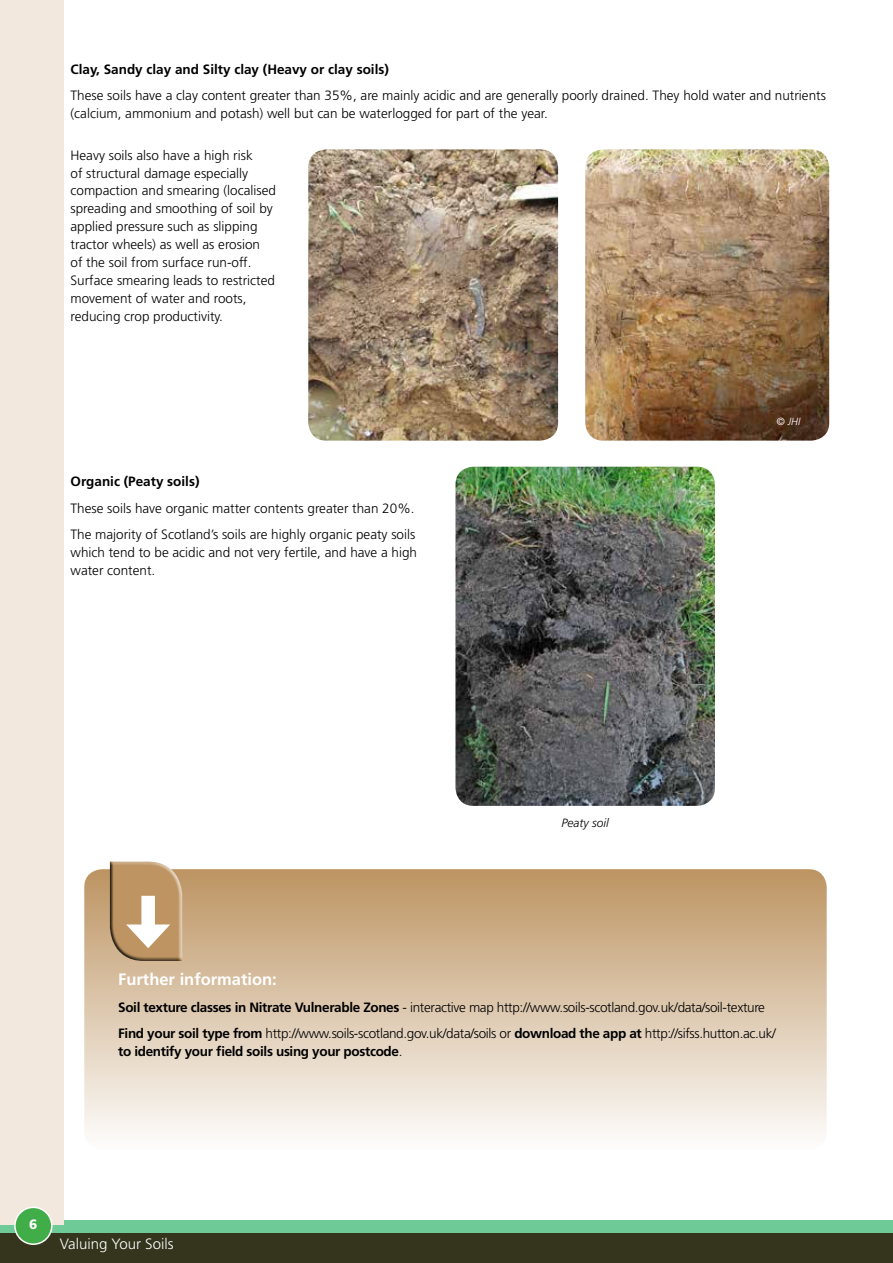
<style>
.page{position:relative;width:893px;height:1263px;background:#fff}
.page>*{position:absolute;margin:0;border:0;box-sizing:border-box;transform-origin:0 0}
.t1{font:700 16.5px "Frutiger LT Std";color:#fff}
.t2{font:300 15px "Frutiger LT Std";color:#fff}
.t3{font:300 13.5px/18px "Frutiger LT Std";color:#000}
.t4{font:300 13.5px/26.5px "Frutiger LT Std";letter-spacing:-.025em;color:#000}
.t5{font:700 13.5px "Frutiger LT Std";color:#000}
.t6{font:700 13.5px "Frutiger LT Std";letter-spacing:-.025em;color:#000}
.t7{font:900 13.5px "Frutiger LT Std";color:#fff}
.t8{font:italic 300 12px "Frutiger LT Std";color:#000}
.t9{font:italic 300 10.35px "Frutiger LT Std";color:#fff}
.s1{font-weight:700}
.s2{font-weight:300}
</style>
<div class="page">
<div style="left:0;top:1233px;width:893px;height:30px;background:#34351c"></div>
<div style="left:0;top:1220px;width:893px;height:13px;background:#6ecb98"></div>
<div style="left:0;top:0;width:63px;height:1225px;background:#f2e8de"></div>
<div style="left:15px;top:1207px;width:37px;height:37px;background:#41ad49;border-radius:50%"></div>
<div style="left:14px;top:1206px;width:39px;height:39px;border:2px solid #fff;border-radius:50%"></div>
<div style="left:84px;top:869px;width:743px;height:280px;background:linear-gradient(to bottom,#bd9462,#fdfcfb);border-radius:18px"></div>
<div style="left:110px;top:857px;width:77px;height:108px;background:#fff;opacity:.75"></div>
<div style="left:110px;top:858px;width:75px;height:108px;background:#000;opacity:.75"></div>
<svg style="left:110px;top:861px;width:72px;height:100px;background:#c2a27b"></svg>
<img style="left:455px;top:467px;width:260px;height:339px">
<img style="left:308px;top:149px;width:250px;height:292px">
<img style="left:585px;top:149px;width:244px;height:292px">
<p class="t5" style="left:71px;top:61px;width:320px">Clay, Sandy clay and Silty clay (Heavy or clay soils)</p>
<p class="t3" style="left:71px;top:87px;width:757px">These soils have a clay content greater than 35%, are mainly acidic and are generally poorly drained. They hold water and nutrients (calcium, ammonium and potash) well but can be waterlogged for part of the year.</p>
<p class="t3" style="left:71px;top:146px;width:207px">Heavy soils also have a high risk<br>of structural damage especially compaction and smearing (localised spreading and smoothing of soil by applied pressure such as slipping tractor wheels) as well as erosion<br>of the soil from surface run-off.<br>Surface smearing leads to restricted movement of water and roots, reducing crop productivity.</p>
<p class="t5" style="left:71px;top:474px;width:131px">Organic (Peaty soils)</p>
<p class="t3" style="left:71px;top:495px;width:346px;line-height:26.5px">These soils have organic matter contents greater than 20%.<br>The majority of Scotland’s soils are highly organic peaty soils</p>
<p class="t3" style="left:71px;top:544px;width:348px">which tend to be acidic and not very fertile, and have a high water content.</p>
<p class="t9" style="left:776px;top:415px;width:25px">© JHI</p>
<p class="t8" style="left:562px;top:816px;width:49px">Peaty soil</p>
<p class="t1" style="left:118px;top:970px;width:160px">Further information:</p>
<p class="t4" style="left:118px;top:994px;width:659px"><span class="s1">Soil texture classes in Nitrate Vulnerable Zones</span> - interactive map http://www.soils-scotland.gov.uk/data/soil-texture<br><span class="s1">Find your soil type from</span> http://www.soils-scotland.gov.uk/data/soils or <span class="s1">download the app at</span> http://sifss.hutton.ac.uk/</p>
<p class="t6" style="left:118px;top:1043px;width:286px">to identify your field soils using your postcode<span class="s2">.</span></p>
<p class="t7" style="left:29px;top:1216px;width:10px">6</p>
<p class="t2" style="left:60px;top:1235px;width:115px">Valuing Your Soils</p>
</div>
